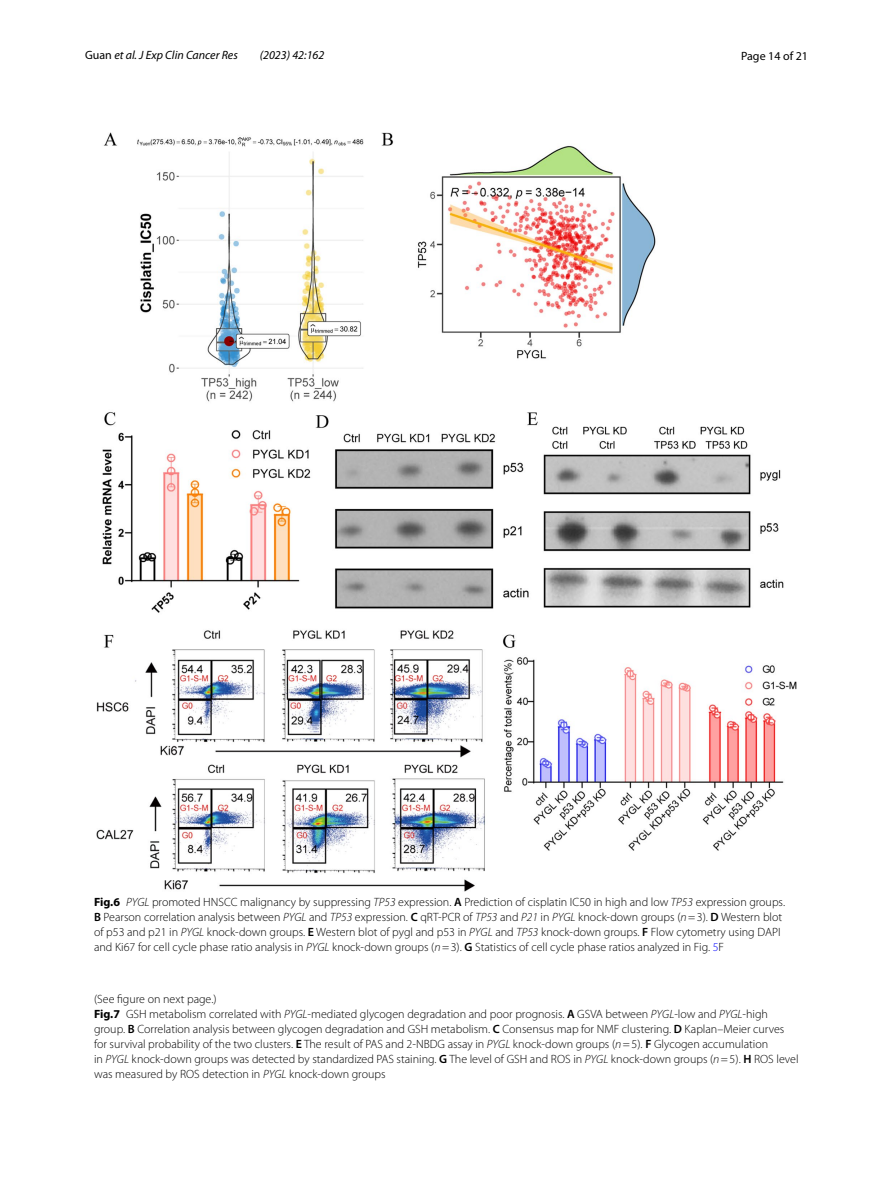
<style>
.page{position:relative;width:893px;height:1187px;background:#fff}
.page>*{position:absolute;margin:0;border:0;box-sizing:border-box;transform-origin:0 0}
.t1{font:300 12px/15px "Myriad Pro";color:#000}
.t2{font:italic 12px "Myriad Pro";color:#000}
.t3{font:12px "Myriad Pro";color:#000}
.s1{font-style:normal}
.s2{font-weight:700}
.s3{font-style:italic}
.s4{font-weight:600}
.s5{color:#00f}
</style>
<div class="page">
<img style="left:96px;top:133px;width:701px;height:757px">
<p class="t2" style="left:85px;top:48px;width:154px"><span class="s1">Guan</span> et al. J Exp Clin Cancer Res</p>
<p class="t2" style="left:260px;top:48px;width:66px">(2023) 42:162</p>
<p class="t3" style="left:741px;top:48px;width:68px">Page 14 of 21</p>
<p class="t1" style="left:94px;top:894px;width:692px"><span class="s2">Fig.6</span> <span class="s3">PYGL</span> promoted HNSCC malignancy by suppressing <span class="s3">TP53</span> expression. <span class="s4">A</span> Prediction of cisplatin IC50 in high and low <span class="s3">TP53</span> expression groups.<br><span class="s4">B</span> Pearson correlation analysis between <span class="s3">PYGL</span> and <span class="s3">TP53</span> expression. <span class="s4">C</span> qRT-PCR of <span class="s3">TP53</span> and <span class="s3">P21</span> in <span class="s3">PYGL</span> knock-down groups (<span class="s3">n</span>=3). <span class="s4">D</span> Western blot of p53 and p21 in <span class="s3">PYGL</span> knock-down groups. <span class="s4">E</span> Western blot of pygl and p53 in <span class="s3">PYGL</span> and <span class="s3">TP53</span> knock-down groups. <span class="s4">F</span> Flow cytometry using DAPI and Ki67 for cell cycle phase ratio analysis in <span class="s3">PYGL</span> knock-down groups (<span class="s3">n</span>=3). <span class="s4">G</span> Statistics of cell cycle phase ratios analyzed in Fig. <span class="s5">5</span>F</p>
<p class="t1" style="left:94px;top:991px;width:124px">(See figure on next page.)</p>
<p class="t1" style="left:94px;top:1006px;width:706px"><span class="s2">Fig.7</span> GSH metabolism correlated with <span class="s3">PYGL</span>-mediated glycogen degradation and poor prognosis. <span class="s4">A</span> GSVA between <span class="s3">PYGL</span>-low and <span class="s3">PYGL</span>-high group. <span class="s4">B</span> Correlation analysis between glycogen degradation and GSH metabolism. <span class="s4">C</span> Consensus map for NMF clustering. <span class="s4">D</span> Kaplan–Meier curves for survival probability of the two clusters. <span class="s4">E</span> The result of PAS and 2-NBDG assay in <span class="s3">PYGL</span> knock-down groups (<span class="s3">n</span>=5). <span class="s4">F</span> Glycogen accumulation<br>in <span class="s3">PYGL</span> knock-down groups was detected by standardized PAS staining. <span class="s4">G</span> The level of GSH and ROS in <span class="s3">PYGL</span> knock-down groups (<span class="s3">n</span>=5). <span class="s4">H</span> ROS level was measured by ROS detection in <span class="s3">PYGL</span> knock-down groups</p>
</div>
